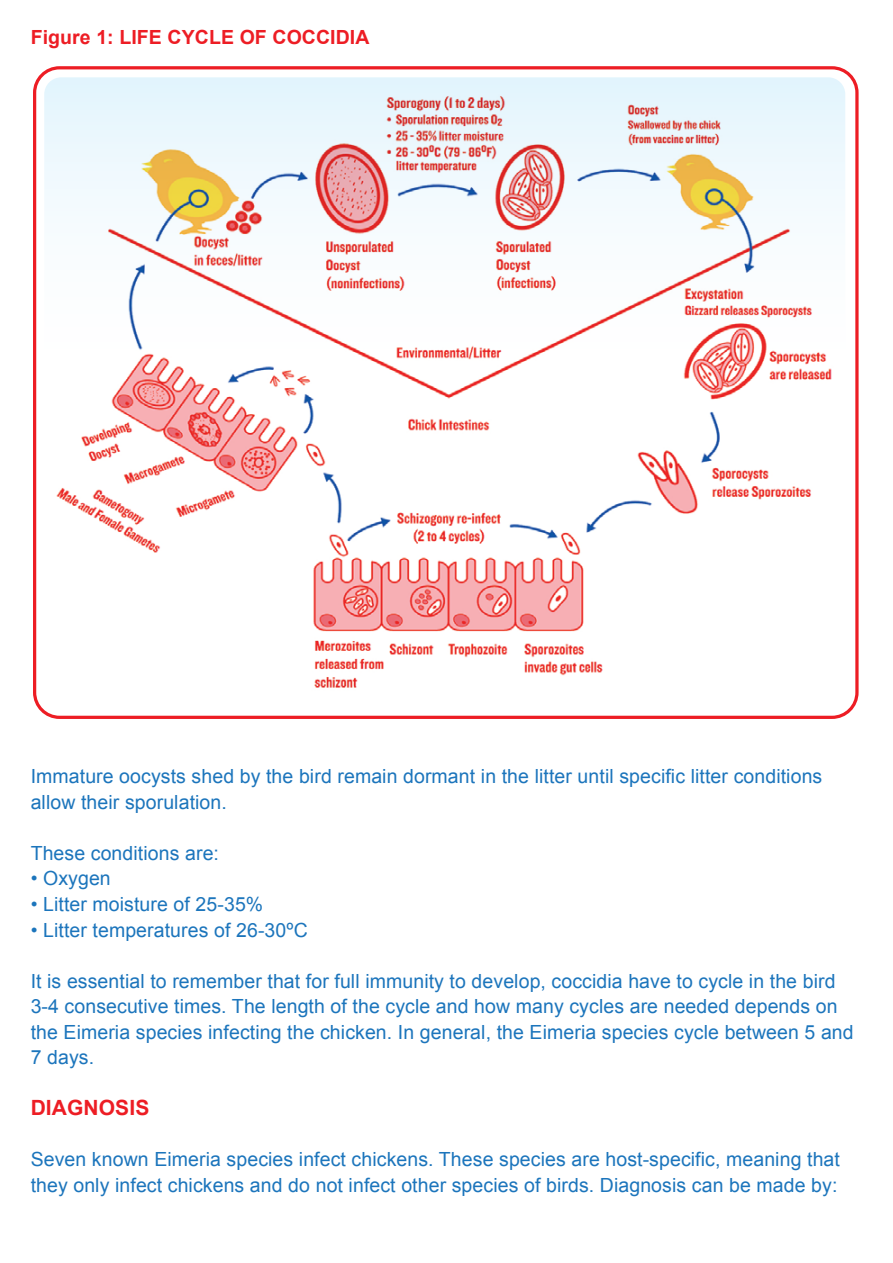
<style>
.page{position:relative;width:893px;height:1263px;background:#fff}
.page>*{position:absolute;margin:0;border:0;box-sizing:border-box;transform-origin:0 0}
.t1{font:700 21px "Arial";letter-spacing:.005em;color:#ed1d24}
.t2{font:19.5px/25.5px "Arial";letter-spacing:.005em;color:#1c75bc}
.t3{font:700 19.5px "Arial";letter-spacing:.005em;color:#ed1d24}
</style>
<div class="page">
<div style="left:33px;top:66px;width:826px;height:653px;border:3px solid #ed1d24;border-radius:25px"></div>
<svg style="left:44px;top:77px;width:801px;height:629px"></svg>
<p class="t3" style="left:31px;top:24px;width:340px">Figure 1: LIFE CYCLE OF COCCIDIA</p>
<p class="t2" style="left:31px;top:764px;width:793px">Immature oocysts shed by the bird remain dormant in the litter until specific litter conditions allow their sporulation.</p>
<p class="t2" style="left:31px;top:840px;width:190px">These conditions are:</p>
<p class="t2" style="left:31px;top:866px;width:82px">• Oxygen</p>
<p class="t2" style="left:31px;top:891px;width:234px">• Litter moisture of 25-35%</p>
<p class="t2" style="left:31px;top:917px;width:279px">• Litter temperatures of 26-30ºC</p>
<p class="t2" style="left:31px;top:968px;width:825px">It is essential to remember that for full immunity to develop, coccidia have to cycle in the bird 3-4 consecutive times. The length of the cycle and how many cycles are needed depends on the Eimeria species infecting the chicken. In general, the Eimeria species cycle between 5 and 7 days.</p>
<p class="t1" style="left:31px;top:1094px;width:120px">DIAGNOSIS</p>
<p class="t2" style="left:31px;top:1146px;width:811px">Seven known Eimeria species infect chickens. These species are host-specific, meaning that they only infect chickens and do not infect other species of birds. Diagnosis can be made by:</p>
</div>
